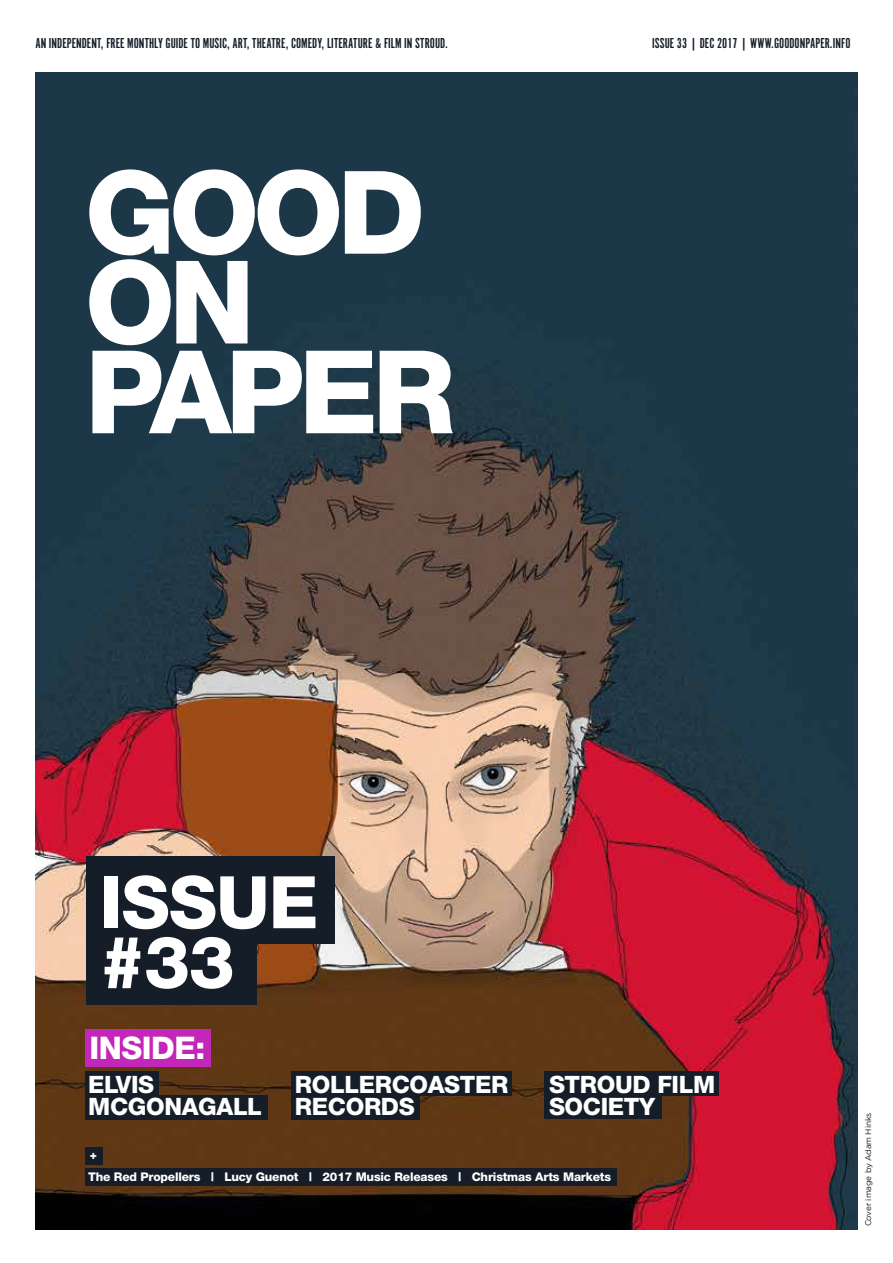
<style>
.page{position:relative;width:893px;height:1263px;background:#fff}
.page>*{position:absolute;margin:0;border:0;box-sizing:border-box;transform-origin:0 0}
.t1{font:800 72.6px/60px "Helvetica Neue";letter-spacing:-.015em;color:#fff}
.t2{font:800 31.2px "Helvetica Neue";letter-spacing:-.015em;color:#fff}
.t3{font:800 24px/21.9px "Helvetica Neue";letter-spacing:-.015em;color:#fff}
.t4{font:15px "Alternate Got No 1 D";color:#151e28}
.t5{font:800 12px/22.4px "Helvetica Neue";letter-spacing:-.015em;color:#fff}
.t6{font:8.25px "Gotham";letter-spacing:-.01em;color:#151e28}
</style>
<div class="page">
<img style="left:35px;top:73px;width:822px;height:1157px">
<svg style="left:92px;top:351px;width:361px;height:82px"></svg>
<svg style="left:89px;top:169px;width:332px;height:176px"></svg>
<div style="left:85px;top:1071px;width:73px;height:25px;background:#151e28"></div>
<div style="left:291px;top:1071px;width:221px;height:25px;background:#151e28"></div>
<div style="left:545px;top:1071px;width:174px;height:25px;background:#151e28"></div>
<div style="left:545px;top:1094px;width:117px;height:24px;background:#151e28"></div>
<div style="left:291px;top:1095px;width:129px;height:24px;background:#151e28"></div>
<div style="left:85px;top:1095px;width:182px;height:24px;background:#151e28"></div>
<div style="left:85px;top:1147px;width:17px;height:17px;background:#151e28"></div>
<div style="left:85px;top:1169px;width:532px;height:17px;background:#151e28"></div>
<div style="left:85px;top:1029px;width:126px;height:37px;background:#c227b9"></div>
<div style="left:87px;top:917px;width:170px;height:87px;background:#151e28"></div>
<div style="left:87px;top:856px;width:248px;height:87px;background:#151e28"></div>
<p class="t4" style="left:35px;top:36px;width:414px">AN INDEPENDENT, FREE MONTHLY GUIDE TO MUSIC, ART, THEATRE, COMEDY, LITERATURE &amp; FILM IN STROUD.</p>
<p class="t4" style="left:652px;top:36px;width:200px">ISSUE 33 | DEC 2017 | WWW.GOODONPAPER.INFO</p>
<h1 class="t1" style="left:100px;top:872px;width:220px">ISSUE #33</h1>
<h2 class="t2" style="left:89px;top:1029px;width:117px">INSIDE:</h2>
<h3 class="t3" style="left:88px;top:1073px;width:175px">ELVIS<br>MCGONAGALL</h3>
<h3 class="t3" style="left:549px;top:1073px;width:168px">STROUD FILM<br>SOCIETY</h3>
<h3 class="t3" style="left:295px;top:1073px;width:215px">ROLLERCOASTER<br>RECORDS</h3>
<p class="t5" style="left:88px;top:1143px;width:524px">+<br>The Red Propellers | Lucy Guenot | 2017 Music Releases | Christmas Arts Markets</p>
<p class="t6" style="left:864px;top:1226px;width:115px;rotate:-90deg">Cover image by Adam Hinks</p>
</div>
